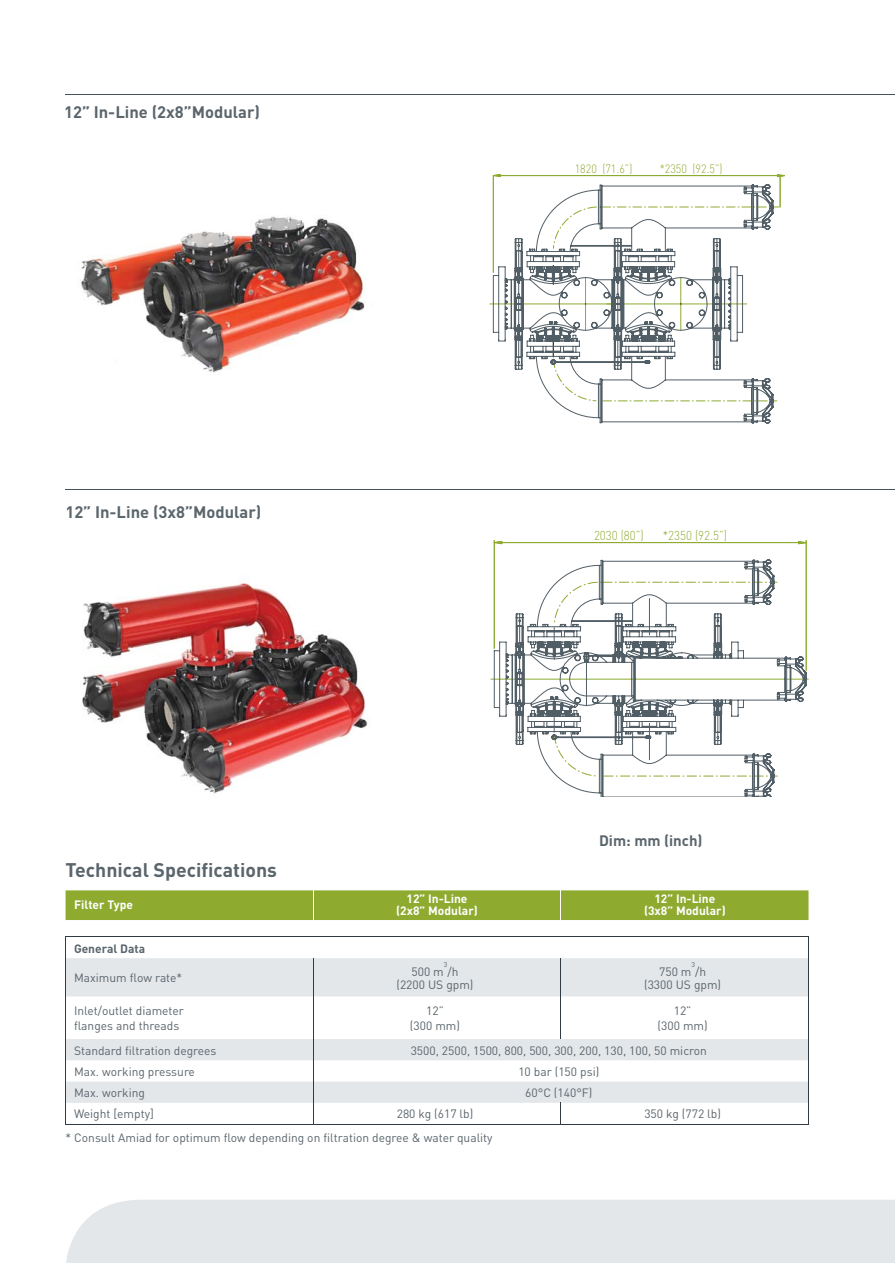
<style>
.page{position:relative;width:895px;height:1263px;background:#fff}
.page>*{position:absolute;margin:0;border:0;box-sizing:border-box;transform-origin:0 0}
.t1{font:700 19.5px "DIN";color:#5a656c}
.t2{font:700 16.5px "DIN";color:#5a656c}
.t3{font:700 15px "DIN";color:#5a656c}
.t4{font:300 12.9px "DIN";color:#8eab30;scale:.9 1}
.t5{font:12px/15px "DIN";color:#5a656c;text-align:center}
.t6{font:700 12px/12px "DIN";color:#fff;text-align:center}
.t7{font:300 12px "DIN";color:#8eab30;scale:.9 1}
.t8{font:700 12px "DIN";color:#5a656c}
.t9{font:7.05px "DIN";color:#5a656c}
</style>
<div class="page">
<div style="left:66px;top:890px;width:742px;height:30px;background:#8eab30"></div>
<svg style="left:66px;top:936px;width:742px;height:1px"></svg>
<svg style="left:66px;top:958px;width:742px;height:145px;fill:#e3e7ea"></svg>
<hr style="left:313px;top:890px;width:1px;height:30px;background:#fff">
<hr style="left:560px;top:890px;width:1px;height:30px;background:#fff">
<svg style="left:65px;top:938px;width:1px;height:20px"></svg>
<hr style="left:65px;top:937px;width:743px;height:1px;background:#323b41">
<svg style="left:808px;top:937px;width:1px;height:21px"></svg>
<hr style="left:65px;top:958px;width:1px;height:38px;background:#323b41">
<hr style="left:313px;top:958px;width:1px;height:38px;background:#323b41">
<hr style="left:560px;top:958px;width:1px;height:38px;background:#323b41">
<hr style="left:808px;top:958px;width:1px;height:38px;background:#323b41">
<hr style="left:65px;top:996px;width:1px;height:43px;background:#323b41">
<hr style="left:313px;top:996px;width:1px;height:43px;background:#323b41">
<hr style="left:560px;top:996px;width:1px;height:43px;background:#323b41">
<hr style="left:808px;top:996px;width:1px;height:43px;background:#323b41">
<svg style="left:65px;top:1039px;width:1px;height:85px"></svg>
<svg style="left:313px;top:1039px;width:1px;height:85px"></svg>
<svg style="left:560px;top:1103px;width:1px;height:21px"></svg>
<svg style="left:808px;top:1039px;width:1px;height:85px"></svg>
<hr style="left:65px;top:1124px;width:743px;height:1px;background:#323b41">
<hr style="left:65px;top:489px;width:829px;height:1px;background:#475158">
<hr style="left:65px;top:94px;width:829px;height:1px;background:#475158">
<hr style="left:490px;top:304px;width:94px;height:1px;background:#8eab30">
<svg style="left:492px;top:184px;width:281px;height:240px"></svg>
<svg style="left:776px;top:174px;width:9px;height:3px"></svg>
<svg style="left:492px;top:174px;width:9px;height:3px"></svg>
<hr style="left:493px;top:175px;width:291px;height:1px;background:#8eab30">
<hr style="left:493px;top:176px;width:1px;height:96px;background:#8eab30">
<hr style="left:779px;top:177px;width:1px;height:30px;background:#8eab30">
<hr style="left:494px;top:542px;width:312px;height:1px;background:#8eab30">
<hr style="left:805px;top:540px;width:1px;height:131px;background:#8eab30">
<hr style="left:494px;top:540px;width:1px;height:108px;background:#8eab30">
<hr style="left:587px;top:679px;width:221px;height:1px;background:#8eab30">
<hr style="left:491px;top:679px;width:94px;height:1px;background:#8eab30">
<svg style="left:797px;top:541px;width:9px;height:3px"></svg>
<svg style="left:493px;top:541px;width:9px;height:3px"></svg>
<svg style="left:493px;top:559px;width:313px;height:238px"></svg>
<img style="left:82px;top:582px;width:286px;height:212px">
<img style="left:81px;top:216px;width:284px;height:157px">
<div style="left:66px;top:1200px;width:828px;height:63px;background:#e3e7ea"></div>
<h2 class="t2" style="left:64px;top:106px;width:197px">12” In-Line (2x8”Modular)</h2>
<h2 class="t2" style="left:65px;top:507px;width:197px">12” In-Line (3x8”Modular)</h2>
<h1 class="t1" style="left:65px;top:863px;width:213px">Technical Specifications</h1>
<p class="t7" style="left:574px;top:165px;width:66px">1820 (71.6”)</p>
<p class="t7" style="left:659px;top:165px;width:71px">*2350 (92.5”)</p>
<p class="t4" style="left:594px;top:531px;width:57px">2030 (80”)</p>
<p class="t4" style="left:662px;top:531px;width:73px">*2350 (92.5”)</p>
<p class="t3" style="left:599px;top:835px;width:105px">Dim: mm (inch)</p>
<p class="t6" style="left:74px;top:900px;width:60px">Filter Type</p>
<p class="t6" style="left:396px;top:894px;width:83px">12” In-Line (2x8” Modular)</p>
<p class="t6" style="left:644px;top:894px;width:83px">12” In-Line (3x8” Modular)</p>
<p class="t8" style="left:74px;top:944px;width:73px">General Data</p>
<p class="t5" style="left:74px;top:972px;width:110px">Maximum flow rate*</p>
<p class="t9" style="left:444px;top:962px;width:5px">3</p>
<p class="t5" style="left:396px;top:979px;width:79px">(2200 US gpm)</p>
<p class="t9" style="left:691px;top:962px;width:5px">3</p>
<p class="t5" style="left:644px;top:979px;width:79px">(3300 US gpm)</p>
<p class="t5" style="left:411px;top:965px;width:48px">500 m /h</p>
<p class="t5" style="left:659px;top:965px;width:48px">750 m /h</p>
<p class="t5" style="left:74px;top:1005px;width:111px;text-align:left">Inlet/outlet diameter flanges and threads</p>
<p class="t5" style="left:410px;top:1005px;width:52px">12”<br>(300 mm)</p>
<p class="t5" style="left:657px;top:1005px;width:52px">12”<br>(300 mm)</p>
<p class="t5" style="left:74px;top:1044px;width:144px">Standard filtration degrees</p>
<p class="t5" style="left:410px;top:1044px;width:298px">3500, 2500, 1500, 800, 500, 300, 200, 130, 100, 50 micron</p>
<p class="t5" style="left:74px;top:1065px;width:122px">Max. working pressure</p>
<p class="t5" style="left:518px;top:1066px;width:82px">10 bar (150 psi)</p>
<p class="t5" style="left:74px;top:1087px;width:72px">Max. working</p>
<p class="t5" style="left:525px;top:1087px;width:69px">60°C (140°F)</p>
<p class="t5" style="left:74px;top:1108px;width:81px">Weight [empty]</p>
<p class="t5" style="left:396px;top:1108px;width:78px">280 kg (617 lb)</p>
<p class="t5" style="left:644px;top:1108px;width:78px">350 kg (772 lb)</p>
<p class="t5" style="left:66px;top:1131px;width:428px">* Consult Amiad for optimum flow depending on filtration degree &amp; water quality</p>
</div>
